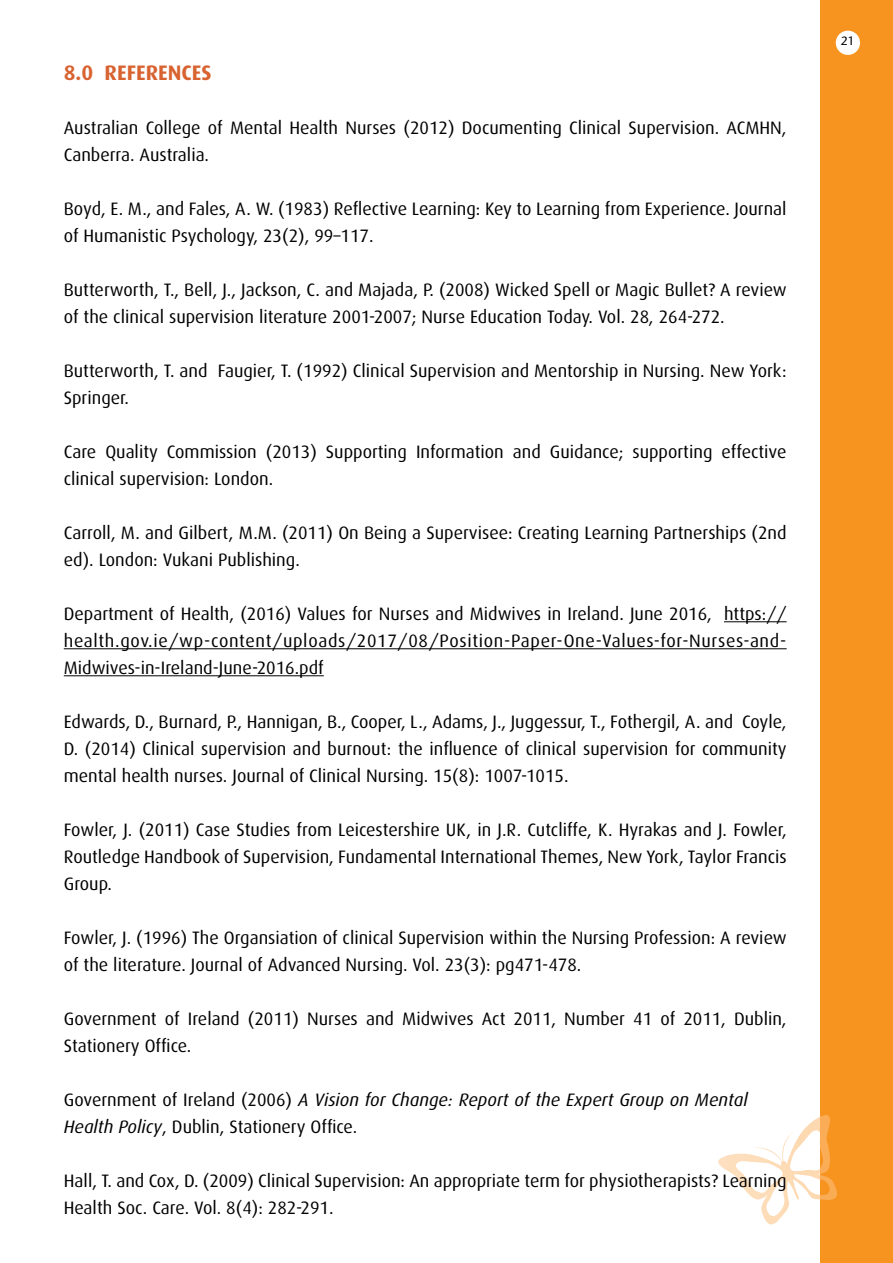
<style>
.page{position:relative;width:893px;height:1263px;background:#fff}
.page>*{position:absolute;margin:0;border:0;box-sizing:border-box;transform-origin:0 0}
.t1{font:700 21px "Dax";color:#d86330}
.t2{font:18px/27px "Dax";color:#000}
.t3{font:italic 18px/27px "Dax";color:#000}
.t4{font:12px "Stone Sans";color:#000}
.s1{font-style:normal}
</style>
<div class="page">
<div style="left:820px;top:0;width:73px;height:1263px;background:#f7941f"></div>
<svg style="left:836px;top:31px;width:24px;height:24px"></svg>
<img style="left:718px;top:1115px;width:119px;height:109px">
<hr style="left:724px;top:621px;width:63px;height:1px;background:#000">
<hr style="left:64px;top:648px;width:723px;height:1px;background:#000">
<hr style="left:64px;top:675px;width:260px;height:1px;background:#000">
<p class="t1" style="left:64px;top:61px;width:149px">8.0 REFERENCES</p>
<p class="t2" style="left:64px;top:114px;width:724px">Australian College of Mental Health Nurses (2012) Documenting Clinical Supervision. ACMHN,<br>Canberra. Australia.</p>
<p class="t2" style="left:64px;top:195px;width:724px">Boyd, E. M., and Fales, A. W. (1983) Reflective Learning: Key to Learning from Experience. Journal of Humanistic Psychology, 23(2), 99–117.</p>
<p class="t2" style="left:64px;top:276px;width:724px">Butterworth, T., Bell, J., Jackson, C. and Majada, P. (2008) Wicked Spell or Magic Bullet? A review of the clinical supervision literature 2001-2007; Nurse Education Today. Vol. 28, 264-272.</p>
<p class="t2" style="left:64px;top:357px;width:724px">Butterworth, T. and Faugier, T. (1992) Clinical Supervision and Mentorship in Nursing. New York:<br>Springer.</p>
<p class="t2" style="left:64px;top:438px;width:724px">Care Quality Commission (2013) Supporting Information and Guidance; supporting effective clinical supervision: London.</p>
<p class="t2" style="left:64px;top:519px;width:724px">Carroll, M. and Gilbert, M.M. (2011) On Being a Supervisee: Creating Learning Partnerships (2nd ed). London: Vukani Publishing.</p>
<p class="t2" style="left:64px;top:600px;width:724px;text-align:justify">Department of Health, (2016) Values for Nurses and Midwives in Ireland. June 2016, https:// health.gov.ie/wp-content/uploads/2017/08/Position-Paper-One-Values-for-Nurses-and-Midwives-in-Ireland-June-2016.pdf</p>
<p class="t2" style="left:64px;top:708px;width:724px;text-align:justify">Edwards, D., Burnard, P., Hannigan, B., Cooper, L., Adams, J., Juggessur, T., Fothergil, A. and Coyle, D. (2014) Clinical supervision and burnout: the influence of clinical supervision for community mental health nurses. Journal of Clinical Nursing. 15(8): 1007-1015.</p>
<p class="t2" style="left:64px;top:816px;width:724px;text-align:justify">Fowler, J. (2011) Case Studies from Leicestershire UK, in J.R. Cutcliffe, K. Hyrakas and J. Fowler, Routledge Handbook of Supervision, Fundamental International Themes, New York, Taylor Francis Group.</p>
<p class="t2" style="left:64px;top:924px;width:724px">Fowler, J. (1996) The Organsiation of clinical Supervision within the Nursing Profession: A review of the literature. Journal of Advanced Nursing. Vol. 23(3): pg471-478.</p>
<p class="t2" style="left:64px;top:1005px;width:724px">Government of Ireland (2011) Nurses and Midwives Act 2011, Number 41 of 2011, Dublin,<br>Stationery Office.</p>
<p class="t3" style="left:64px;top:1086px;width:685px"><span class="s1">Government of Ireland (2006)</span> A Vision for Change: Report of the Expert Group on Mental<br>Health Policy<span class="s1">, Dublin, Stationery Office.</span></p>
<p class="t2" style="left:64px;top:1167px;width:724px">Hall, T. and Cox, D. (2009) Clinical Supervision: An appropriate term for physiotherapists? Learning<br>Health Soc. Care. Vol. 8(4): 282-291.</p>
<p class="t4" style="left:841px;top:33px;width:15px">21</p>
</div>
